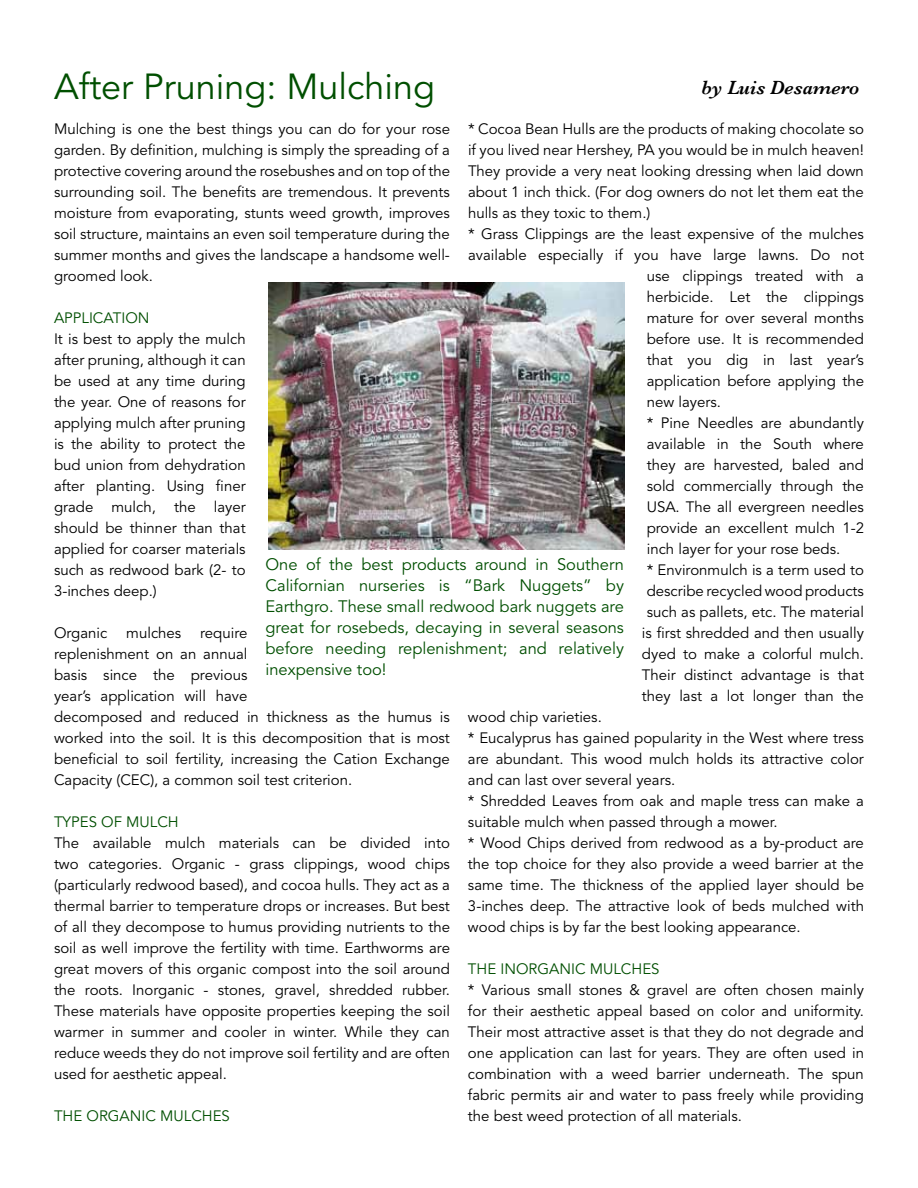
<style>
.page{position:relative;width:918px;height:1188px;background:#fff}
.page>*{position:absolute;margin:0;border:0;box-sizing:border-box;transform-origin:0 0}
.t1{font:36px "Avenir LT Std";color:#004f00}
.t2{font:italic 600 19.5px "Baskerville";color:#000}
.t3{font:16.5px/21px "Avenir LT Std";color:#004f00;text-align:justify}
.t4{font:15px/21px "Avenir LT Std";color:#000;text-align:justify}
.t5{font:15px "Avenir LT Std";color:#004f00}
</style>
<div class="page">
<img style="left:268px;top:283px;width:356px;height:267px">
<h1 class="t1" style="left:54px;top:66px;width:383px">After Pruning: Mulching</h1>
<h2 class="t2" style="left:702px;top:76px;width:159px">by Luis Desamero</h2>
<p class="t4" style="left:54px;top:119px;width:398px">Mulching is one the best things you can do for your rose garden. By definition, mulching is simply the spreading of a protective covering around the rosebushes and on top of the surrounding soil. The benefits are tremendous. It prevents moisture from evaporating, stunts weed growth, improves soil structure, maintains an even soil temperature during the summer months and gives the landscape a handsome well&shy;groomed look.</p>
<p class="t5" style="left:54px;top:310px;width:97px">APPLICATION</p>
<p class="t4" style="left:54px;top:329px;width:193px">It is best to apply the mulch after pruning, although it can be used at any time during the year. One of reasons for applying mulch after pruning is the ability to protect the bud union from dehydration after planting. Using finer grade mulch, the layer should be thinner than that applied for coarser materials such as redwood bark (2- to 3-inches deep.)</p>
<p class="t4" style="left:54px;top:623px;width:55px">Organic</p>
<p class="t4" style="left:126px;top:623px;width:57px">mulches</p>
<p class="t4" style="left:468px;top:119px;width:397px">* Cocoa Bean Hulls are the products of making chocolate so</p>
<p class="t4" style="left:468px;top:140px;width:397px">if you lived near Hershey, PA you would be in mulch heaven!</p>
<p class="t4" style="left:468px;top:161px;width:397px">They provide a very neat looking dressing when laid down</p>
<p class="t4" style="left:468px;top:182px;width:397px">about 1 inch thick. (For dog owners do not let them eat the</p>
<p class="t4" style="left:468px;top:203px;width:184px">hulls as they toxic to them.)</p>
<p class="t4" style="left:468px;top:224px;width:397px">* Grass Clippings are the least expensive of the mulches</p>
<p class="t4" style="left:468px;top:245px;width:398px">available especially if you have large lawns. Do not</p>
<p class="t4" style="left:647px;top:266px;width:219px">use clippings treated with a</p>
<p class="t4" style="left:647px;top:287px;width:219px">herbicide. Let the clippings</p>
<p class="t4" style="left:647px;top:308px;width:219px">mature for over several months</p>
<p class="t4" style="left:647px;top:329px;width:219px">before use. It is recommended</p>
<p class="t4" style="left:647px;top:350px;width:219px">that you dig in last year’s</p>
<p class="t4" style="left:647px;top:371px;width:219px">application before applying the</p>
<p class="t4" style="left:647px;top:392px;width:76px">new layers.</p>
<p class="t4" style="left:647px;top:413px;width:219px">* Pine Needles are abundantly</p>
<p class="t4" style="left:647px;top:434px;width:219px">available in the South where</p>
<p class="t4" style="left:647px;top:455px;width:219px">they are harvested, baled and</p>
<p class="t4" style="left:647px;top:476px;width:219px">sold commercially through the</p>
<p class="t4" style="left:647px;top:497px;width:219px">USA. The all evergreen needles</p>
<p class="t4" style="left:647px;top:518px;width:219px">provide an excellent mulch 1-2</p>
<p class="t4" style="left:647px;top:539px;width:195px">inch layer for your rose beds.</p>
<p class="t4" style="left:647px;top:560px;width:219px">* Environmulch is a term used to</p>
<p class="t4" style="left:647px;top:581px;width:219px">describe recycled wood products</p>
<p class="t4" style="left:647px;top:602px;width:219px">such as pallets, etc. The material</p>
<p class="t4" style="left:642px;top:623px;width:223px">is first shredded and then usually</p>
<p class="t4" style="left:642px;top:644px;width:223px">dyed to make a colorful mulch.</p>
<p class="t4" style="left:642px;top:665px;width:223px">Their distinct advantage is that</p>
<p class="t4" style="left:642px;top:686px;width:224px">they last a lot longer than the</p>
<p class="t4" style="left:468px;top:707px;width:135px">wood chip varieties.</p>
<p class="t4" style="left:468px;top:728px;width:397px">* Eucalyprus has gained popularity in the West where tress</p>
<p class="t4" style="left:468px;top:749px;width:397px">are abundant. This wood mulch holds its attractive color</p>
<p class="t4" style="left:468px;top:770px;width:209px">and can last over several years.</p>
<p class="t4" style="left:468px;top:791px;width:397px">* Shredded Leaves from oak and maple tress can make a</p>
<p class="t4" style="left:468px;top:812px;width:311px">suitable mulch when passed through a mower.</p>
<p class="t4" style="left:468px;top:833px;width:397px">* Wood Chips derived from redwood as a by-product are</p>
<p class="t4" style="left:468px;top:854px;width:397px">the top choice for they also provide a weed barrier at the</p>
<p class="t4" style="left:468px;top:875px;width:398px">same time. The thickness of the applied layer should be</p>
<p class="t4" style="left:468px;top:896px;width:398px">3-inches deep. The attractive look of beds mulched with</p>
<p class="t4" style="left:468px;top:917px;width:334px">wood chips is by far the best looking appearance.</p>
<p class="t5" style="left:468px;top:961px;width:193px">THE INORGANIC MULCHES</p>
<p class="t4" style="left:468px;top:980px;width:398px">* Various small stones &amp; gravel are often chosen mainly for their aesthetic appeal based on color and uniformity.<br>Their most attractive asset is that they do not degrade and one application can last for years. They are often used in combination with a weed barrier underneath. The spun fabric permits air and water to pass freely while providing the best weed protection of all materials.</p>
<p class="t3" style="left:266px;top:555px;width:360px">One of the best products around in Southern Californian nurseries is “Bark Nuggets” by Earthgro. These small redwood bark nuggets are great for rosebeds, decaying in several seasons before needing replenishment; and relatively inexpensive too!</p>
<p class="t4" style="left:54px;top:623px;width:397px;text-align:left;text-indent:146px">require<br>replenishment on an annual<br>basis since the previous<br>year’s application will have<br>decomposed and reduced in thickness as the humus is worked into the soil. It is this decomposition that is most beneficial to soil fertility, increasing the Cation Exchange Capacity (CEC), a common soil test criterion.</p>
<p class="t5" style="left:54px;top:814px;width:126px">TYPES OF MULCH</p>
<p class="t4" style="left:54px;top:833px;width:398px">The available mulch materials can be divided into two categories. Organic - grass clippings, wood chips (particularly redwood based), and cocoa hulls. They act as a thermal barrier to temperature drops or increases. But best of all they decompose to humus providing nutrients to the soil as well improve the fertility with time. Earthworms are great movers of this organic compost into the soil around the roots. Inorganic - stones, gravel, shredded rubber.<br>These materials have opposite properties keeping the soil warmer in summer and cooler in winter. While they can reduce weeds they do not improve soil fertility and are often used for aesthetic appeal.</p>
<p class="t5" style="left:54px;top:1108px;width:177px">THE ORGANIC MULCHES</p>
</div>
